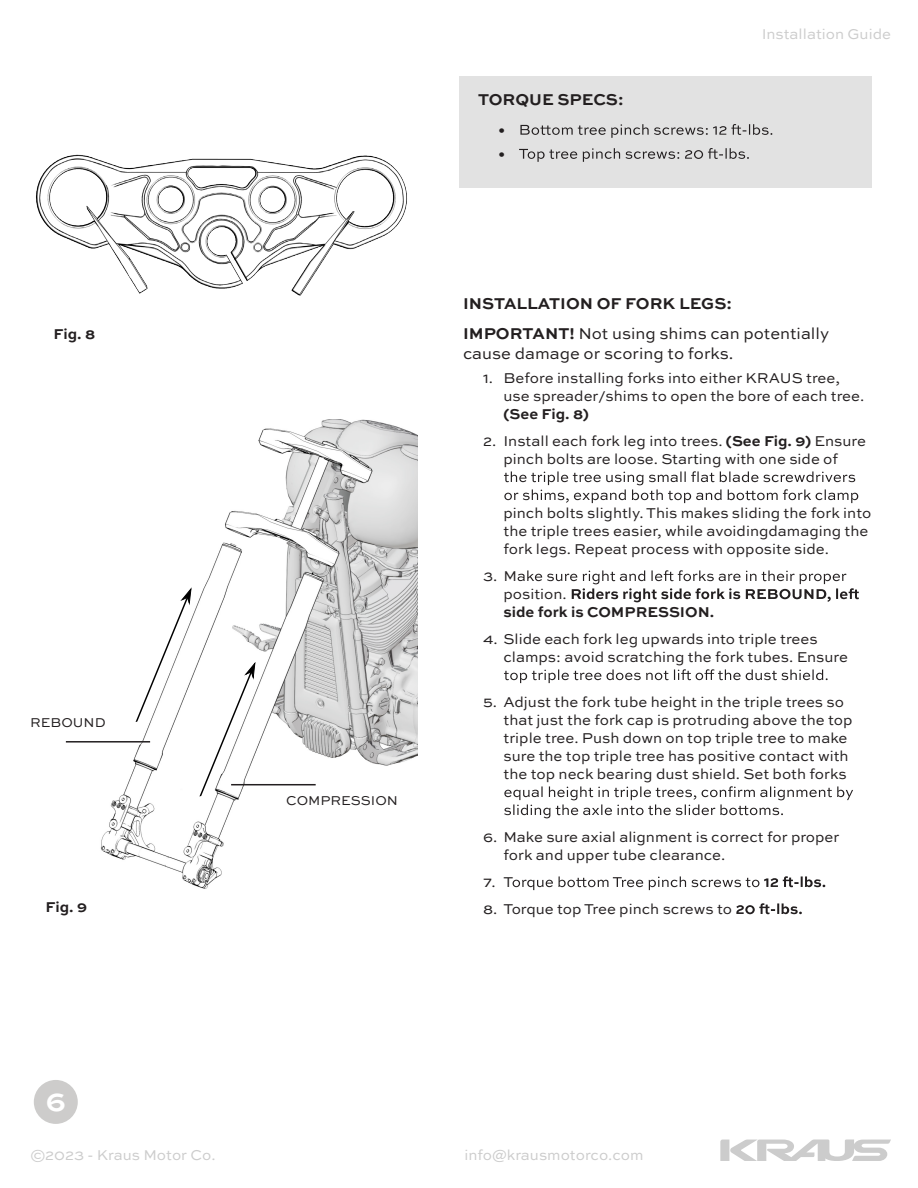
<style>
.page{position:relative;width:918px;height:1188px;background:#fff}
.page>*{position:absolute;margin:0;border:0;box-sizing:border-box;transform-origin:0 0}
.t1{font:700 30px "Sweet Sans Pro";color:#fff}
.t2{font:700 16.5px/30px "Sweet Sans Pro";color:#231f20}
.t3{font:16.5px "Sweet Sans Pro";color:#231f20}
.t4{font:15px/18px "Sweet Sans Pro";color:#231f20}
.t5{font:15px "Sweet Sans Pro";color:#ccc}
.t6{font:700 15px "Sweet Sans Pro";color:#231f20}
.t7{font:13.5px "Sweet Sans Pro";color:#231f20}
.s1{font-weight:400}
.s2{font-weight:700}
</style>
<div class="page">
<svg style="left:720px;top:1140px;width:171px;height:21px"></svg>
<div style="left:34px;top:1080px;width:44px;height:44px;background:#cdcccb;border-radius:50%"></div>
<img style="left:65px;top:419px;width:352px;height:470px">
<svg style="left:504px;top:471px;width:354px;height:32px"></svg>
<svg style="left:518px;top:570px;width:341px;height:32px"></svg>
<svg style="left:504px;top:669px;width:324px;height:14px"></svg>
<svg style="left:504px;top:786px;width:349px;height:32px"></svg>
<svg style="left:513px;top:876px;width:312px;height:14px"></svg>
<svg style="left:736px;top:903px;width:66px;height:11px"></svg>
<div style="left:459px;top:77px;width:413px;height:111px;background:#e2e2e2"></div>
<svg style="left:520px;top:124px;width:252px;height:14px"></svg>
<svg style="left:519px;top:148px;width:230px;height:14px"></svg>
<img style="left:36px;top:154px;width:371px;height:142px">
<svg style="left:133px;top:588px;width:58px;height:134px"></svg>
<svg style="left:197px;top:662px;width:58px;height:135px"></svg>
<hr style="left:66px;top:741px;width:84px;height:2px;background:#231f20">
<hr style="left:231px;top:784px;width:85px;height:1px;background:#231f20">
<p class="t6" style="left:54px;top:322px;width:43px">Fig. 8</p>
<p class="t7" style="left:30px;top:713px;width:77px">REBOUND</p>
<p class="t6" style="left:46px;top:896px;width:43px">Fig. 9</p>
<h1 class="t1" style="left:46px;top:1078px;width:22px">6</h1>
<p class="t7" style="left:286px;top:791px;width:113px">COMPRESSION</p>
<p class="t2" style="left:478px;top:83px;width:147px">TORQUE SPECS:</p>
<p class="t4" style="left:498px;top:117px;width:8px;line-height:24px">• •</p>
<p class="t5" style="left:762px;top:23px;width:131px">Installation Guide</p>
<p class="t2" style="left:463px;top:288px;width:368px">INSTALLATION OF FORK LEGS:<br>IMPORTANT! <span class="s1">Not using shims can potentially</span></p>
<p class="t3" style="left:463px;top:342px;width:272px">cause damage or scoring to forks.</p>
<p class="t4" style="left:504px;top:368px;width:362px;text-indent:-20px">1. Before installing forks into either KRAUS tree, use spreader/shims to open the bore of each tree.</p>
<p class="t6" style="left:504px;top:403px;width:87px">(See Fig. 8)</p>
<p class="t4" style="left:483px;top:431px;width:384px;text-align:center">2. Install each fork leg into trees. <span class="s2">(See Fig. 9)</span> Ensure pinch bolts are loose. Starting with one side of</p>
<p class="t4" style="left:504px;top:503px;width:369px">pinch bolts slightly. This makes sliding the fork into the triple trees easier, while avoidingdamaging the fork legs. Repeat process with opposite side.</p>
<p class="t4" style="left:504px;top:566px;width:65px;text-indent:-20px">3. M position.</p>
<p class="t6" style="left:504px;top:601px;width:212px">side fork is COMPRESSION.</p>
<p class="t4" style="left:504px;top:629px;width:346px;text-indent:-20px">4. Slide each fork leg upwards into triple trees clamps: avoid scratching the fork tubes. Ensure</p>
<p class="t4" style="left:504px;top:692px;width:351px;text-indent:-20px">5. Adjust the fork tube height in the triple trees so that just the fork cap is protruding above the top triple tree. Push down on top triple tree to make sure the top triple tree has positive contact with the top neck bearing dust shield. Set both forks</p>
<p class="t4" style="left:504px;top:827px;width:338px;text-indent:-20px">6. Make sure axial alignment is correct for proper fork and upper tube clearance.</p>
<p class="t4" style="left:483px;top:872px;width:32px">7. T</p>
<p class="t4" style="left:483px;top:899px;width:250px">8. Torque top Tree pinch screws to</p>
<p class="t5" style="left:30px;top:1144px;width:187px">©2023 - Kraus Motor Co.</p>
<p class="t5" style="left:464px;top:1144px;width:181px">info@krausmotorco.com</p>
</div>
